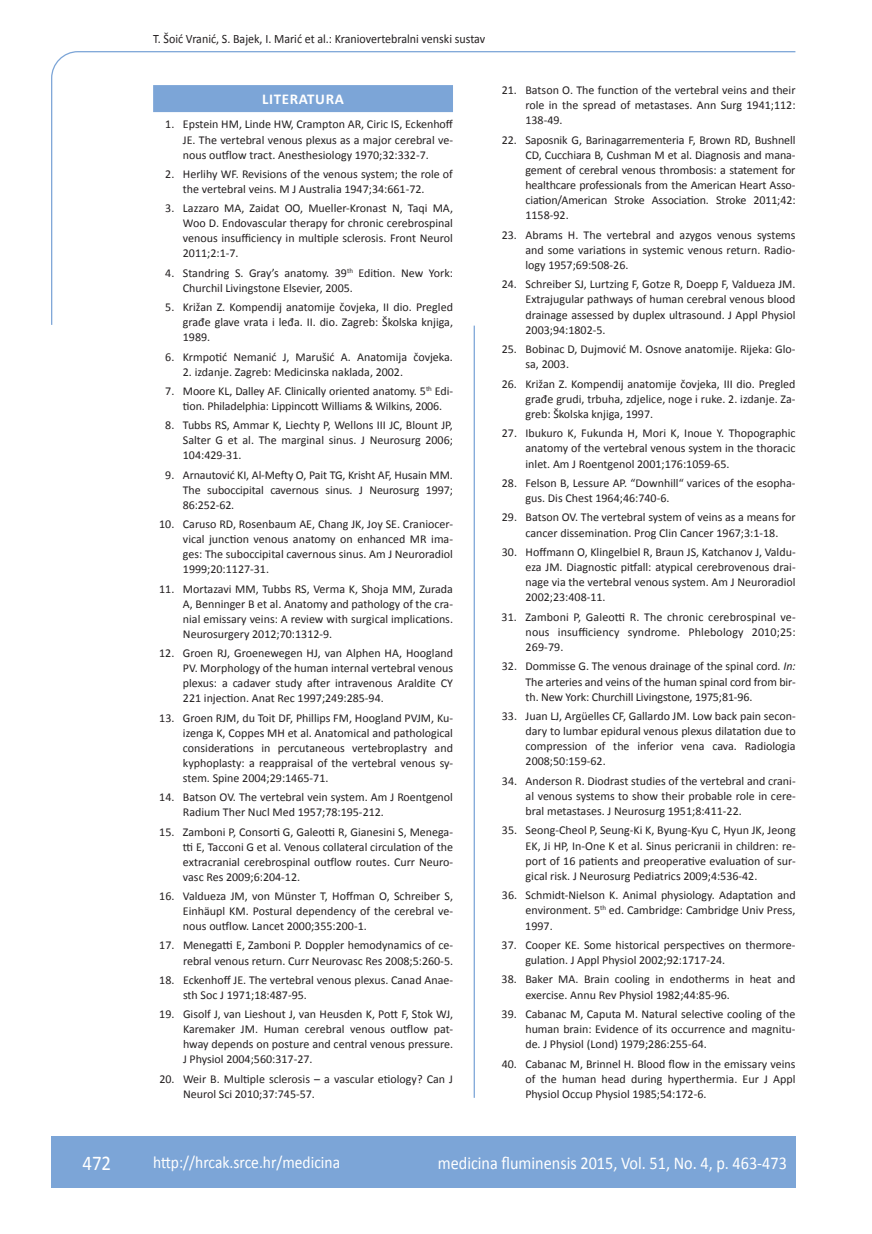
<style>
.page{position:relative;width:872px;height:1234px;background:#fff}
.page>*{position:absolute;margin:0;border:0;box-sizing:border-box;transform-origin:0 0}
.t1{font:21px "Calibri";color:#fff;scale:.9 1}
.t2{font:18px "Calibri";color:#fff;scale:.9 1}
.t3{font:17.25px "Calibri";color:#fff;scale:.9 1}
.t4{font:700 15px "Calibri";letter-spacing:.04em;color:#fff}
.t5{font:12.75px "Calibri";color:#231f20;scale:.94 1}
.t6{font:12px/15.1px "Calibri";color:#231f20;text-align:justify}
.s1{font-style:italic}
</style>
<div class="page">
<svg style="left:51px;top:51px;width:745px;height:274px"></svg>
<hr style="left:473px;top:325px;width:2px;height:772px;background:#7ca5d7">
<div style="left:51px;top:1135px;width:744px;height:51px;background:#7ca5d7"></div>
<div style="left:153px;top:85px;width:300px;height:27px;background:#7ca5d7"></div>
<p class="t5" style="left:153px;top:30px;width:355px">T. Šoić Vranić, S. Bajek, I. Marić et al.: Kraniovertebralni venski sustav</p>
<p class="t4" style="left:262px;top:90px;width:83px">LITERATURA</p>
<p class="t6" style="left:183px;top:116px;width:272px;text-indent:-18px">1. Epstein HM, Linde HW, Crampton AR, Ciric IS, Eckenhoff JE. The vertebral venous plexus as a major cerebral ve&shy;nous outflow tract. Anesthesiology 1970;32:332-7.</p>
<p class="t6" style="left:183px;top:166px;width:271px;text-indent:-18px">2. Herlihy WF. Revisions of the venous system; the role of the vertebral veins. M J Australia 1947;34:661-72.</p>
<p class="t6" style="left:183px;top:200px;width:272px;text-indent:-18px">3. Lazzaro MA, Zaidat OO, Mueller-Kronast N, Taqi MA, Woo D. Endovascular therapy for chronic cerebrospinal venous insufficiency in multiple sclerosis. Front Neurol 2011;2:1-7.</p>
<p class="t6" style="left:183px;top:264px;width:272px;text-indent:-18px">4. Standring S. Gray’s anatomy. 39<sup>th</sup> Edition. New York:<br>Churchil Livingstone Elsevier, 2005.</p>
<p class="t6" style="left:183px;top:299px;width:271px;text-indent:-18px">5. Križan Z. Kompendij anatomije čovjeka, II dio. Pregled građe glave vrata i leđa. II. dio. Zagreb: Školska knjiga, 1989.</p>
<p class="t6" style="left:165px;top:348px;width:289px">6. Krmpotić Nemanić J, Marušić A. Anatomija čovjeka.</p>
<p class="t6" style="left:183px;top:363px;width:222px">2. izdanje. Zagreb: Medicinska naklada, 2002.</p>
<p class="t6" style="left:165px;top:383px;width:289px;text-align:center">7. Moore KL, Dalley AF. Clinically oriented anatomy. 5<sup>th</sup> Edi&shy;tion. Philadelphia: Lippincott Williams &amp; Wilkins, 2006.</p>
<p class="t6" style="left:183px;top:417px;width:271px;text-indent:-18px">8. Tubbs RS, Ammar K, Liechty P, Wellons III JC, Blount JP, Salter G et al. The marginal sinus. J Neurosurg 2006; 104:429-31.</p>
<p class="t6" style="left:183px;top:466px;width:271px;text-indent:-18px">9. Arnautović KI, Al-Mefty O, Pait TG, Krisht AF, Husain MM.<br>The suboccipital cavernous sinus. J Neurosurg 1997; 86:252-62.</p>
<p class="t6" style="left:183px;top:516px;width:271px;text-indent:-24px">10. Caruso RD, Rosenbaum AE, Chang JK, Joy SE. Craniocer&shy;vical junction venous anatomy on enhanced MR ima&shy;ges: The suboccipital cavernous sinus. Am J Neuroradiol 1999;20:1127-31.</p>
<p class="t6" style="left:183px;top:580px;width:271px;text-indent:-24px">11. Mortazavi MM, Tubbs RS, Verma K, Shoja MM, Zurada A, Benninger B et al. Anatomy and pathology of the cra&shy;nial emissary veins: A review with surgical implications.<br>Neurosurgery 2012;70:1312-9.</p>
<p class="t6" style="left:183px;top:645px;width:271px;text-indent:-24px">12. Groen RJ, Groenewegen HJ, van Alphen HA, Hoogland PV. Morphology of the human internal vertebral venous plexus: a cadaver study after intravenous Araldite CY 221 injection. Anat Rec 1997;249:285-94.</p>
<p class="t6" style="left:183px;top:709px;width:271px;text-indent:-24px">13. Groen RJM, du Toit DF, Phillips FM, Hoogland PVJM, Ku&shy;izenga K, Coppes MH et al. Anatomical and pathological considerations in percutaneous vertebroplastry and kyphoplasty: a reappraisal of the vertebral venous sy&shy;stem. Spine 2004;29:1465-71.</p>
<p class="t6" style="left:183px;top:789px;width:271px;text-indent:-24px">14. Batson OV. The vertebral vein system. Am J Roentgenol<br>Radium Ther Nucl Med 1957;78:195-212.</p>
<p class="t6" style="left:183px;top:823px;width:271px;text-indent:-24px">15. Zamboni P, Consorti G, Galeotti R, Gianesini S, Menega&shy;tti E, Tacconi G et al. Venous collateral circulation of the extracranial cerebrospinal outflow routes. Curr Neuro&shy;vasc Res 2009;6:204-12.</p>
<p class="t6" style="left:183px;top:887px;width:271px;text-indent:-24px">16. Valdueza JM, von Münster T, Hoffman O, Schreiber S, Einhäupl KM. Postural dependency of the cerebral ve&shy;nous outflow. Lancet 2000;355:200-1.</p>
<p class="t6" style="left:159px;top:937px;width:295px;text-align:right">17. Menegatti E, Zamboni P. Doppler hemodynamics of ce&shy;rebral venous return. Curr Neurovasc Res 2008;5:260-5.</p>
<p class="t6" style="left:183px;top:971px;width:271px;text-indent:-24px">18. Eckenhoff JE. The vertebral venous plexus. Canad Anae&shy;sth Soc J 1971;18:487-95.</p>
<p class="t6" style="left:183px;top:1005px;width:272px;text-indent:-24px">19. Gisolf J, van Lieshout J, van Heusden K, Pott F, Stok WJ, Karemaker JM. Human cerebral venous outflow pat&shy;hway depends on posture and central venous pressure.<br>J Physiol 2004;560:317-27.</p>
<p class="t6" style="left:183px;top:1070px;width:271px;text-indent:-24px">20. Weir B. Multiple sclerosis – a vascular etiology? Can J<br>Neurol Sci 2010;37:745-57.</p>
<p class="t6" style="left:525px;top:82px;width:272px;text-indent:-24px">21. Batson O. The function of the vertebral veins and their role in the spread of metastases. Ann Surg 1941;112:<br>138-49.</p>
<p class="t6" style="left:525px;top:131px;width:272px;text-indent:-24px">22. Saposnik G, Barinagarrementeria F, Brown RD, Bushnell CD, Cucchiara B, Cushman M et al. Diagnosis and mana&shy;gement of cerebral venous thrombosis: a statement for healthcare professionals from the American Heart Asso&shy;ciation/American Stroke Association. Stroke 2011;42:<br>1158-92.</p>
<p class="t6" style="left:525px;top:226px;width:271px;text-indent:-24px">23. Abrams H. The vertebral and azygos venous systems and some variations in systemic venous return. Radio&shy;logy 1957;69:508-26.</p>
<p class="t6" style="left:525px;top:276px;width:271px;text-indent:-24px">24. Schreiber SJ, Lurtzing F, Gotze R, Doepp F, Valdueza JM.<br>Extrajugular pathways of human cerebral venous blood drainage assessed by duplex ultrasound. J Appl Physiol 2003;94:1802-5.</p>
<p class="t6" style="left:525px;top:341px;width:271px;text-indent:-24px">25. Bobinac D, Dujmović M. Osnove anatomije. Rijeka: Glo&shy;sa, 2003.</p>
<p class="t6" style="left:525px;top:375px;width:271px;text-indent:-24px">26. Križan Z. Kompendij anatomije čovjeka, III dio. Pregled građe grudi, trbuha, zdjelice, noge i ruke. 2. izdanje. Za&shy;greb: Školska knjiga, 1997.</p>
<p class="t6" style="left:525px;top:425px;width:271px;text-indent:-24px">27. Ibukuro K, Fukunda H, Mori K, Inoue Y. Thopographic anatomy of the vertebral venous system in the thoracic inlet. Am J Roentgenol 2001;176:1059-65.</p>
<p class="t6" style="left:525px;top:474px;width:271px;text-indent:-24px">28. Felson B, Lessure AP. “Downhill“ varices of the esopha&shy;gus. Dis Chest 1964;46:740-6.</p>
<p class="t6" style="left:502px;top:509px;width:295px;text-align:center">29. Batson OV. The vertebral system of veins as a means for cancer dissemination. Prog Clin Cancer 1967;3:1-18.</p>
<p class="t6" style="left:525px;top:543px;width:271px;text-indent:-24px">30. Hoffmann O, Klingelbiel R, Braun JS, Katchanov J, Valdu&shy;eza JM. Diagnostic pitfall: atypical cerebrovenous drai&shy;nage via the vertebral venous system. Am J Neuroradiol 2002;23:408-11.</p>
<p class="t6" style="left:525px;top:608px;width:272px;text-indent:-24px">31. Zamboni P, Galeotti R. The chronic cerebrospinal ve&shy;nous insufficiency syndrome. Phlebology 2010;25:<br>269-79.</p>
<p class="t6" style="left:525px;top:658px;width:272px;text-indent:-24px">32. Dommisse G. The venous drainage of the spinal cord. <span class="s1">In:<br></span>The arteries and veins of the human spinal cord from bir&shy;th. New York: Churchill Livingstone, 1975;81-96.</p>
<p class="t6" style="left:525px;top:707px;width:272px;text-indent:-24px">33. Juan LJ, Argüelles CF, Gallardo JM. Low back pain secon&shy;dary to lumbar epidural venous plexus dilatation due to compression of the inferior vena cava. Radiologia 2008;50:159-62.</p>
<p class="t6" style="left:525px;top:772px;width:271px;text-indent:-24px">34. Anderson R. Diodrast studies of the vertebral and crani&shy;al venous systems to show their probable role in cere&shy;bral metastases. J Neurosurg 1951;8:411-22.</p>
<p class="t6" style="left:525px;top:822px;width:272px;text-indent:-24px">35. Seong-Cheol P, Seung-Ki K, Byung-Kyu C, Hyun JK, Jeong EK, Ji HP, In-One K et al. Sinus pericranii in children: re&shy;port of 16 patients and preoperative evaluation of sur&shy;gical risk. J Neurosurg Pediatrics 2009;4:536-42.</p>
<p class="t6" style="left:525px;top:886px;width:272px;text-indent:-23px">36. Schmidt-Nielson K. Animal physiology. Adaptation and environment. 5<sup>th</sup> ed. Cambridge: Cambridge Univ Press, 1997.</p>
<p class="t6" style="left:525px;top:936px;width:271px;text-indent:-24px">37. Cooper KE. Some historical perspectives on thermore&shy;gulation. J Appl Physiol 2002;92:1717-24.</p>
<p class="t6" style="left:525px;top:971px;width:271px;text-indent:-24px">38. Baker MA. Brain cooling in endotherms in heat and exercise. Annu Rev Physiol 1982;44:85-96.</p>
<p class="t6" style="left:525px;top:1005px;width:271px;text-indent:-24px">39. Cabanac M, Caputa M. Natural selective cooling of the human brain: Evidence of its occurrence and magnitu&shy;de. J Physiol (Lond) 1979;286:255-64.</p>
<p class="t6" style="left:525px;top:1055px;width:271px;text-indent:-24px">40. Cabanac M, Brinnel H. Blood flow in the emissary veins of the human head during hyperthermia. Eur J Appl Physiol Occup Physiol 1985;54:172-6.</p>
<h1 class="t1" style="left:82px;top:1149px;width:33px">472</h1>
<h3 class="t3" style="left:153px;top:1150px;width:209px">http://hrcak.srce.hr/medicina</h3>
<h2 class="t2" style="left:438px;top:1151px;width:389px">medicina fluminensis 2015, Vol. 51, No. 4, p. 463-473</h2>
</div>
